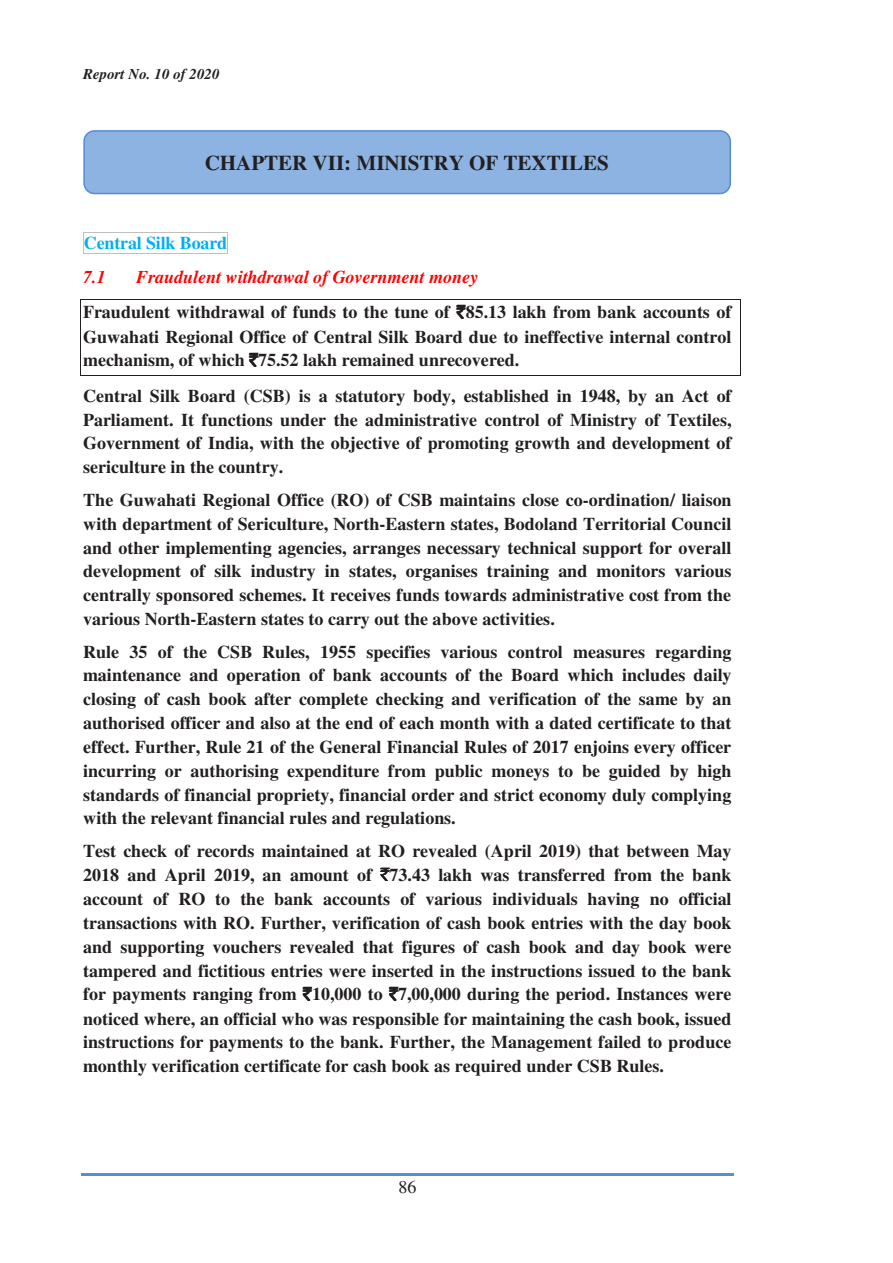
<style>
.page{position:relative;width:893px;height:1263px;background:#fff}
.page>*{position:absolute;margin:0;border:0;box-sizing:border-box;transform-origin:0 0}
.t1{font:700 21px "Times";color:#231f20}
.t2{font:700 18px/23.9px "Times";color:#231f20;text-align:justify}
.t3{font:700 18px/33.9px "Times";letter-spacing:-.01em;color:#00b0f0}
.t4{font:18px "Times";color:#231f20}
.t5{font:italic 700 15px "Times";color:#231f20}
.s1{font-style:italic;color:#f00}
.s2{font-family:"Rupee Foradian";font-weight:400}
</style>
<div class="page">
<hr style="left:81px;top:1173px;width:652px;height:2px;background:#548ed4">
<div style="left:84px;top:131px;width:646px;height:63px;background:#8db3e2;border-radius:10px"></div>
<div style="left:83px;top:130px;width:648px;height:64px;border:1px solid #548dd4;border-radius:10px"></div>
<hr style="left:84px;top:232px;width:143px;height:1px;background:#c0c0c0">
<svg style="left:83px;top:232px;width:1px;height:22px"></svg>
<hr style="left:84px;top:253px;width:143px;height:1px;background:#c0c0c0">
<svg style="left:227px;top:232px;width:1px;height:22px"></svg>
<hr style="left:81px;top:299px;width:658px;height:1px;background:#231f20">
<hr style="left:81px;top:375px;width:658px;height:1px;background:#231f20">
<svg style="left:80px;top:299px;width:1px;height:77px"></svg>
<p class="t5" style="left:83px;top:68px;width:138px">Report No. 10 of 2020</p>
<p class="t1" style="left:205px;top:156px;width:405px">CHAPTER VII: MINISTRY OF TEXTILES</p>
<p class="t3" style="left:83px;top:228px;width:145px">Central Silk Board<br><span class="s1">7.1</span></p>
<p class="t2" style="left:83px;top:261px;width:649px;line-height:35px;text-indent:53px"><span class="s1">Fraudulent withdrawal of Government money<br></span>Fraudulent withdrawal of funds to the tune of <span class="s2">`</span>85.13 lakh from bank accounts of</p>
<p class="t2" style="left:83px;top:326px;width:649px">Guwahati Regional Office of Central Silk Board due to ineffective internal control mechanism, of which <span class="s2">`</span>75.52 lakh remained unrecovered.</p>
<p class="t2" style="left:83px;top:385px;width:650px">Central Silk Board (CSB) is a statutory body, established in 1948, by an Act of Parliament. It functions under the administrative control of Ministry of Textiles, Government of India, with the objective of promoting growth and development of sericulture in the country.</p>
<p class="t2" style="left:83px;top:490px;width:650px">The Guwahati Regional Office (RO) of CSB maintains close co-ordination/ liaison with department of Sericulture, North-Eastern states, Bodoland Territorial Council and other implementing agencies, arranges necessary technical support for overall development of silk industry in states, organises training and monitors various centrally sponsored schemes. It receives funds towards administrative cost from the various North-Eastern states to carry out the above activities.</p>
<p class="t2" style="left:83px;top:641px;width:650px">Rule 35 of the CSB Rules, 1955 specifies various control measures regarding maintenance and operation of bank accounts of the Board which includes daily closing of cash book after complete checking and verification of the same by an authorised officer and also at the end of each month with a dated certificate to that effect. Further, Rule 21 of the General Financial Rules of 2017 enjoins every officer incurring or authorising expenditure from public moneys to be guided by high standards of financial propriety, financial order and strict economy duly complying with the relevant financial rules and regulations.</p>
<p class="t2" style="left:83px;top:841px;width:650px">Test check of records maintained at RO revealed (April 2019) that between May 2018 and April 2019, an amount of <span class="s2">`</span>73.43 lakh was transferred from the bank account of RO to the bank accounts of various individuals having no official transactions with RO. Further, verification of cash book entries with the day book and supporting vouchers revealed that figures of cash book and day book were tampered and fictitious entries were inserted in the instructions issued to the bank for payments ranging from <span class="s2">`</span>10,000 to <span class="s2">`</span>7,00,000 during the period. Instances were noticed where, an official who was responsible for maintaining the cash book, issued instructions for payments to the bank. Further, the Management failed to produce monthly verification certificate for cash book as required under CSB Rules.</p>
<p class="t4" style="left:398px;top:1181px;width:19px">86</p>
</div>
